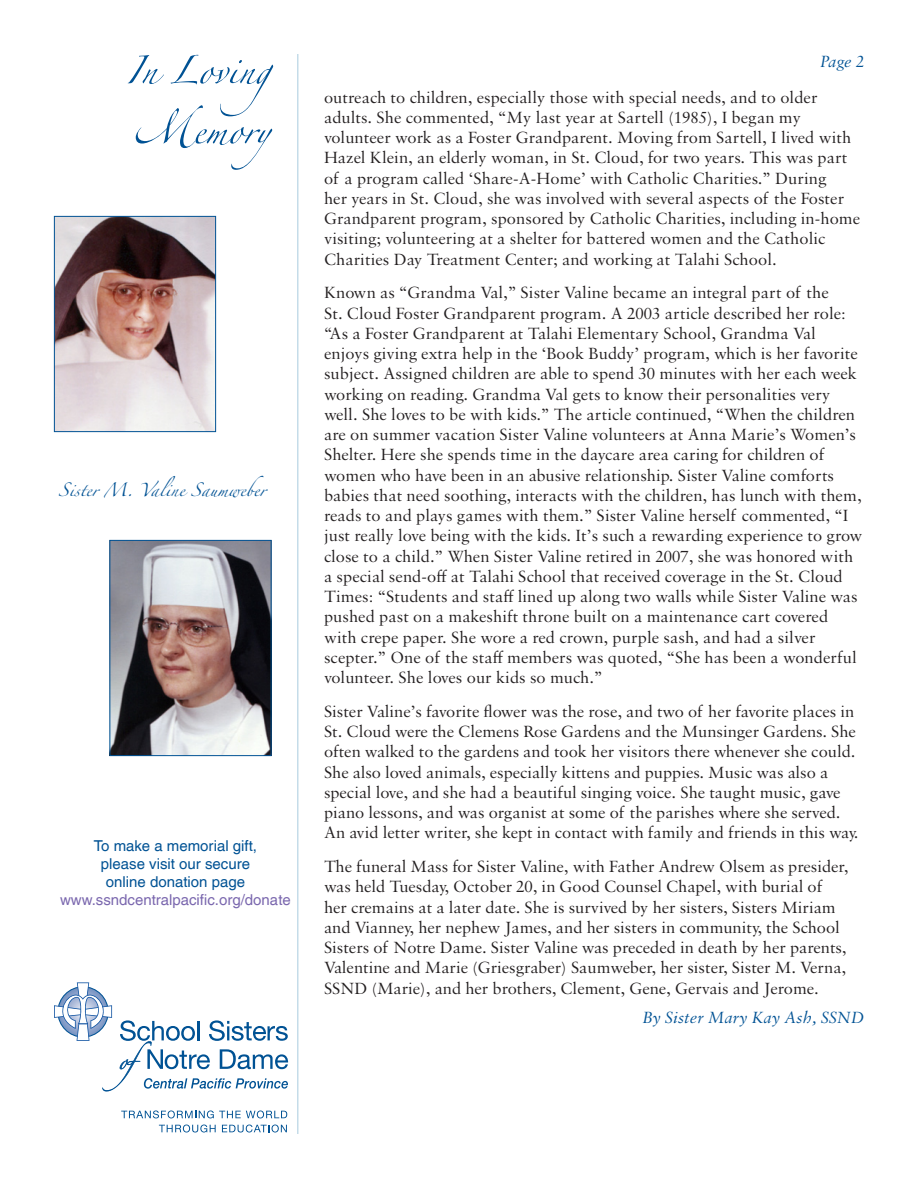
<style>
.page{position:relative;width:918px;height:1188px;background:#fff}
.page>*{position:absolute;margin:0;border:0;box-sizing:border-box;transform-origin:0 0}
.t1{font:63px/60px "Zapfino Extra LT Pro";color:#005294}
.Script_Name{font:30px "Zapfino Extra LT Pro";color:#005294}
.t2{font:17.25px/20.2px "Sabon MT Pro";letter-spacing:.005em;color:#231f20}
.Page__-_Continued{font:italic 17.25px "Sabon MT Pro";color:#005294}
.Contact_info{font:15px/18px "Helvetica LT Com";color:#005294;text-align:center}
.s1{color:#7a67ae}
</style>
<div class="page">
<hr style="left:297px;top:54px;width:1px;height:1080px;background:#c5dce9">
<svg style="left:121px;top:1111px;width:166px;height:7px"></svg>
<svg style="left:159px;top:1125px;width:57px;height:8px"></svg>
<svg style="left:222px;top:1125px;width:65px;height:8px"></svg>
<svg style="left:54px;top:982px;width:234px;height:109px"></svg>
<img style="left:112px;top:542px;width:158px;height:212px">
<div style="left:110px;top:540px;width:162px;height:216px;border:1px solid #005294"></div>
<img style="left:56px;top:218px;width:158px;height:212px">
<div style="left:54px;top:216px;width:162px;height:216px;border:1px solid #005294"></div>
<h1 class="t1" style="left:125px;top:31px;width:184px">In Loving<br>Memory</h1>
<p class="Page__-_Continued" style="left:820px;top:51px;width:45px">Page 2</p>
<p class="t2" style="left:324px;top:87px;width:538px">outreach to children, especially those with special needs, and to older adults. She commented, “My last year at Sartell (1985), I began my volunteer work as a Foster Grandparent. Moving from Sartell, I lived with Hazel Klein, an elderly woman, in St. Cloud, for two years. This was part of a program called ‘Share-A-Home’ with Catholic Charities.” During<br>her years in St. Cloud, she was involved with several aspects of the Foster Grandparent program, sponsored by Catholic Charities, including in-home visiting; volunteering at a shelter for battered women and the Catholic Charities Day Treatment Center; and working at Talahi School.</p>
<p class="t2" style="left:324px;top:282px;width:540px">Known as “Grandma Val,” Sister Valine became an integral part of the<br>St. Cloud Foster Grandparent program. A 2003 article described her role: “As a Foster Grandparent at Talahi Elementary School, Grandma Val enjoys giving extra help in the ‘Book Buddy’ program, which is her favorite subject. Assigned children are able to spend 30 minutes with her each week working on reading. Grandma Val gets to know their personalities very well. She loves to be with kids.” The article continued, “When the children are on summer vacation Sister Valine volunteers at Anna Marie’s Women’s Shelter. Here she spends time in the daycare area caring for children of women who have been in an abusive relationship. Sister Valine comforts babies that need soothing, interacts with the children, has lunch with them, reads to and plays games with them.” Sister Valine herself commented, “I just really love being with the kids. It’s such a rewarding experience to grow close to a child.” When Sister Valine retired in 2007, she was honored with a special send-off at Talahi School that received coverage in the St. Cloud Times: “Students and staff lined up along two walls while Sister Valine was pushed past on a makeshift throne built on a maintenance cart covered with crepe paper. She wore a red crown, purple sash, and had a silver scepter.” One of the staff members was quoted, “She has been a wonderful volunteer. She loves our kids so much.”</p>
<p class="t2" style="left:324px;top:701px;width:536px">Sister Valine’s favorite flower was the rose, and two of her favorite places in St. Cloud were the Clemens Rose Gardens and the Munsinger Gardens. She often walked to the gardens and took her visitors there whenever she could.<br>She also loved animals, especially kittens and puppies. Music was also a special love, and she had a beautiful singing voice. She taught music, gave piano lessons, and was organist at some of the parishes where she served.<br>An avid letter writer, she kept in contact with family and friends in this way.</p>
<p class="t2" style="left:324px;top:856px;width:526px">The funeral Mass for Sister Valine, with Father Andrew Olsem as presider, was held Tuesday, October 20, in Good Counsel Chapel, with burial of her cremains at a later date. She is survived by her sisters, Sisters Miriam and Vianney, her nephew James, and her sisters in community, the School Sisters of Notre Dame. Sister Valine was preceded in death by her parents, Valentine and Marie (Griesgraber) Saumweber, her sister, Sister M. Verna, SSND (Marie), and her brothers, Clement, Gene, Gervais and Jerome.</p>
<p class="Page__-_Continued" style="left:642px;top:1007px;width:223px">By Sister Mary Kay Ash, SSND</p>
<p class="Script_Name" style="left:58px;top:468px;width:209px">Sister M. Valine Saumweber</p>
<p class="Contact_info" style="left:60px;top:837px;width:232px">To make a memorial gift,<br>please visit our secure<br>online donation page <span class="s1">www.ssndcentralpacific.org/donate</span></p>
</div>
